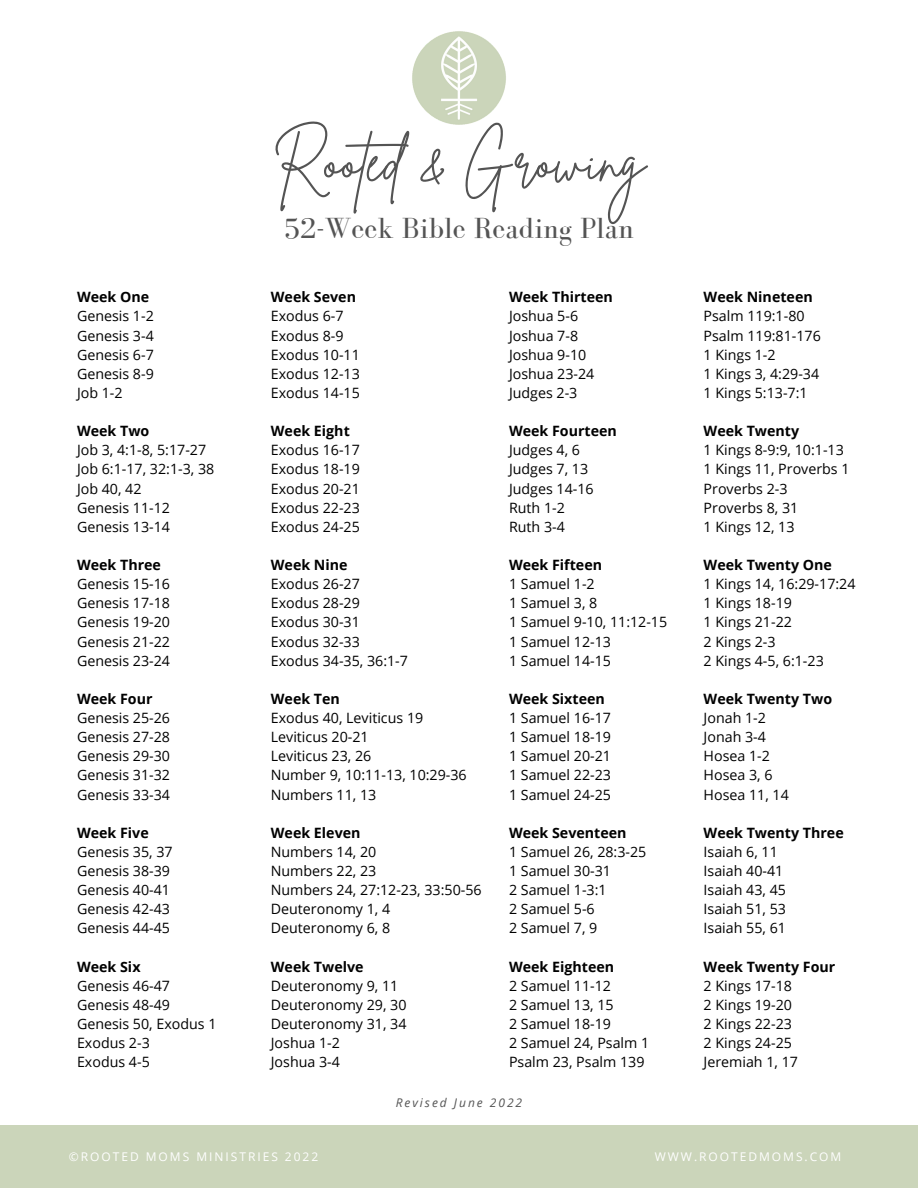
<style>
.page{position:relative;width:918px;height:1188px;background:#fff}
.page>*{position:absolute;margin:0;border:0;box-sizing:border-box;transform-origin:0 0}
.t1{font:56.4px "Brittany Signature";color:#545454}
.t2{font:30px "Bodoni FLF";color:#545454}
.t3{font:14.25px/19.2px "Open Sans";color:#000}
.t4{font:700 14.25px "Open Sans";color:#000}
.t5{font:12px "Open Sans";letter-spacing:.165em;color:#fff}
.t6{font:italic 12px "Open Sans";letter-spacing:.165em;color:#545454}
</style>
<div class="page">
<img style="left:412px;top:31px;width:94px;height:94px">
<div style="left:0;top:1125px;width:918px;height:63px;background:#cbd5ba"></div>
<p class="t4" style="left:77px;top:287px;width:74px">Week One</p>
<p class="t3" style="left:77px;top:306px;width:78px;text-align:justify">Genesis 1-2<br>Genesis 3-4<br>Genesis 6-7<br>Genesis 8-9<br>Job 1-2</p>
<p class="t4" style="left:77px;top:421px;width:74px">Week Two</p>
<p class="t3" style="left:77px;top:440px;width:139px">Job 3, 4:1-8, 5:17-27<br>Job 6:1-17, 32:1-3, 38<br>Job 40, 42<br>Genesis 11-12<br>Genesis 13-14</p>
<p class="t4" style="left:77px;top:555px;width:86px">Week Three</p>
<p class="t3" style="left:77px;top:574px;width:95px;text-align:justify">Genesis 15-16<br>Genesis 17-18<br>Genesis 19-20<br>Genesis 21-22<br>Genesis 23-24</p>
<p class="t4" style="left:77px;top:689px;width:77px">Week Four</p>
<p class="t3" style="left:77px;top:708px;width:95px;text-align:justify">Genesis 25-26<br>Genesis 27-28<br>Genesis 29-30<br>Genesis 31-32<br>Genesis 33-34</p>
<p class="t4" style="left:77px;top:823px;width:73px">Week Five</p>
<p class="t3" style="left:77px;top:842px;width:97px">Genesis 35, 37<br>Genesis 38-39<br>Genesis 40-41<br>Genesis 42-43<br>Genesis 44-45</p>
<p class="t4" style="left:77px;top:956px;width:65px">Week Six</p>
<p class="t3" style="left:77px;top:976px;width:141px">Genesis 46-47<br>Genesis 48-49<br>Genesis 50, Exodus 1<br>Exodus 2-3<br>Exodus 4-5</p>
<h1 class="t1" style="left:273px;top:125px;width:374px">Rooted &amp; Growing</h1>
<h2 class="t2" style="left:284px;top:212px;width:352px">52-Week Bible Reading Plan</h2>
<p class="t4" style="left:271px;top:287px;width:87px">Week Seven</p>
<p class="t3" style="left:271px;top:306px;width:91px">Exodus 6-7<br>Exodus 8-9<br>Exodus 10-11<br>Exodus 12-13<br>Exodus 14-15</p>
<p class="t4" style="left:271px;top:421px;width:81px">Week Eight</p>
<p class="t3" style="left:271px;top:440px;width:91px;text-align:justify">Exodus 16-17<br>Exodus 18-19<br>Exodus 20-21<br>Exodus 22-23<br>Exodus 24-25</p>
<p class="t4" style="left:271px;top:555px;width:78px">Week Nine</p>
<p class="t3" style="left:271px;top:574px;width:139px">Exodus 26-27<br>Exodus 28-29<br>Exodus 30-31<br>Exodus 32-33<br>Exodus 34-35, 36:1-7</p>
<p class="t4" style="left:271px;top:689px;width:71px">Week Ten</p>
<p class="t3" style="left:271px;top:708px;width:197px">Exodus 40, Leviticus 19<br>Leviticus 20-21<br>Leviticus 23, 26<br>Number 9, 10:11-13, 10:29-36<br>Numbers 11, 13</p>
<p class="t4" style="left:271px;top:823px;width:91px">Week Eleven</p>
<p class="t3" style="left:271px;top:842px;width:212px">Numbers 14, 20<br>Numbers 22, 23<br>Numbers 24, 27:12-23, 33:50-56<br>Deuteronomy 1, 4<br>Deuteronomy 6, 8</p>
<p class="t4" style="left:271px;top:956px;width:94px">Week Twelve</p>
<p class="t3" style="left:271px;top:976px;width:137px">Deuteronomy 9, 11<br>Deuteronomy 29, 30<br>Deuteronomy 31, 34<br>Joshua 1-2<br>Joshua 3-4</p>
<p class="t4" style="left:509px;top:287px;width:105px">Week Thirteen</p>
<p class="t3" style="left:509px;top:306px;width:87px">Joshua 5-6<br>Joshua 7-8<br>Joshua 9-10<br>Joshua 23-24<br>Judges 2-3</p>
<p class="t4" style="left:509px;top:421px;width:109px">Week Fourteen</p>
<p class="t3" style="left:509px;top:440px;width:86px">Judges 4, 6<br>Judges 7, 13<br>Judges 14-16<br>Ruth 1-2<br>Ruth 3-4</p>
<p class="t4" style="left:509px;top:555px;width:95px">Week Fifteen</p>
<p class="t3" style="left:509px;top:574px;width:160px">1 Samuel 1-2<br>1 Samuel 3, 8<br>1 Samuel 9-10, 11:12-15<br>1 Samuel 12-13<br>1 Samuel 14-15</p>
<p class="t4" style="left:509px;top:689px;width:97px">Week Sixteen</p>
<p class="t3" style="left:509px;top:708px;width:103px;text-align:justify">1 Samuel 16-17<br>1 Samuel 18-19<br>1 Samuel 20-21<br>1 Samuel 22-23<br>1 Samuel 24-25</p>
<p class="t4" style="left:509px;top:823px;width:119px">Week Seventeen</p>
<p class="t3" style="left:509px;top:842px;width:139px">1 Samuel 26, 28:3-25<br>1 Samuel 30-31<br>2 Samuel 1-3:1<br>2 Samuel 5-6<br>2 Samuel 7, 9</p>
<p class="t4" style="left:509px;top:956px;width:107px">Week Eighteen</p>
<p class="t3" style="left:509px;top:976px;width:142px">2 Samuel 11-12<br>2 Samuel 13, 15<br>2 Samuel 18-19<br>2 Samuel 24, Psalm 1<br>Psalm 23, Psalm 139</p>
<p class="t6" style="left:396px;top:1094px;width:128px">Revised June 2022</p>
<p class="t4" style="left:704px;top:287px;width:111px">Week Nineteen</p>
<p class="t3" style="left:704px;top:306px;width:119px">Psalm 119:1-80<br>Psalm 119:81-176<br>1 Kings 1-2<br>1 Kings 3, 4:29-34<br>1 Kings 5:13-7:1</p>
<p class="t4" style="left:704px;top:421px;width:97px">Week Twenty</p>
<p class="t3" style="left:704px;top:440px;width:147px">1 Kings 8-9:9, 10:1-13<br>1 Kings 11, Proverbs 1<br>Proverbs 2-3<br>Proverbs 8, 31<br>1 Kings 12, 13</p>
<p class="t4" style="left:704px;top:555px;width:130px">Week Twenty One</p>
<p class="t3" style="left:704px;top:574px;width:153px">1 Kings 14, 16:29-17:24<br>1 Kings 18-19<br>1 Kings 21-22<br>2 Kings 2-3<br>2 Kings 4-5, 6:1-23</p>
<p class="t4" style="left:704px;top:689px;width:130px">Week Twenty Two</p>
<p class="t3" style="left:704px;top:708px;width:87px">Jonah 1-2<br>Jonah 3-4<br>Hosea 1-2<br>Hosea 3, 6<br>Hosea 11, 14</p>
<p class="t4" style="left:704px;top:823px;width:142px">Week Twenty Three</p>
<p class="t3" style="left:704px;top:842px;width:84px">Isaiah 6, 11<br>Isaiah 40-41<br>Isaiah 43, 45<br>Isaiah 51, 53<br>Isaiah 55, 61</p>
<p class="t4" style="left:704px;top:956px;width:133px">Week Twenty Four</p>
<p class="t3" style="left:704px;top:976px;width:96px">2 Kings 17-18<br>2 Kings 19-20<br>2 Kings 22-23<br>2 Kings 24-25<br>Jeremiah 1, 17</p>
<p class="t5" style="left:69px;top:1149px;width:251px">©ROOTED MOMS MINISTRIES 2022</p>
<p class="t5" style="left:655px;top:1149px;width:188px">WWW.ROOTEDMOMS.COM</p>
</div>
